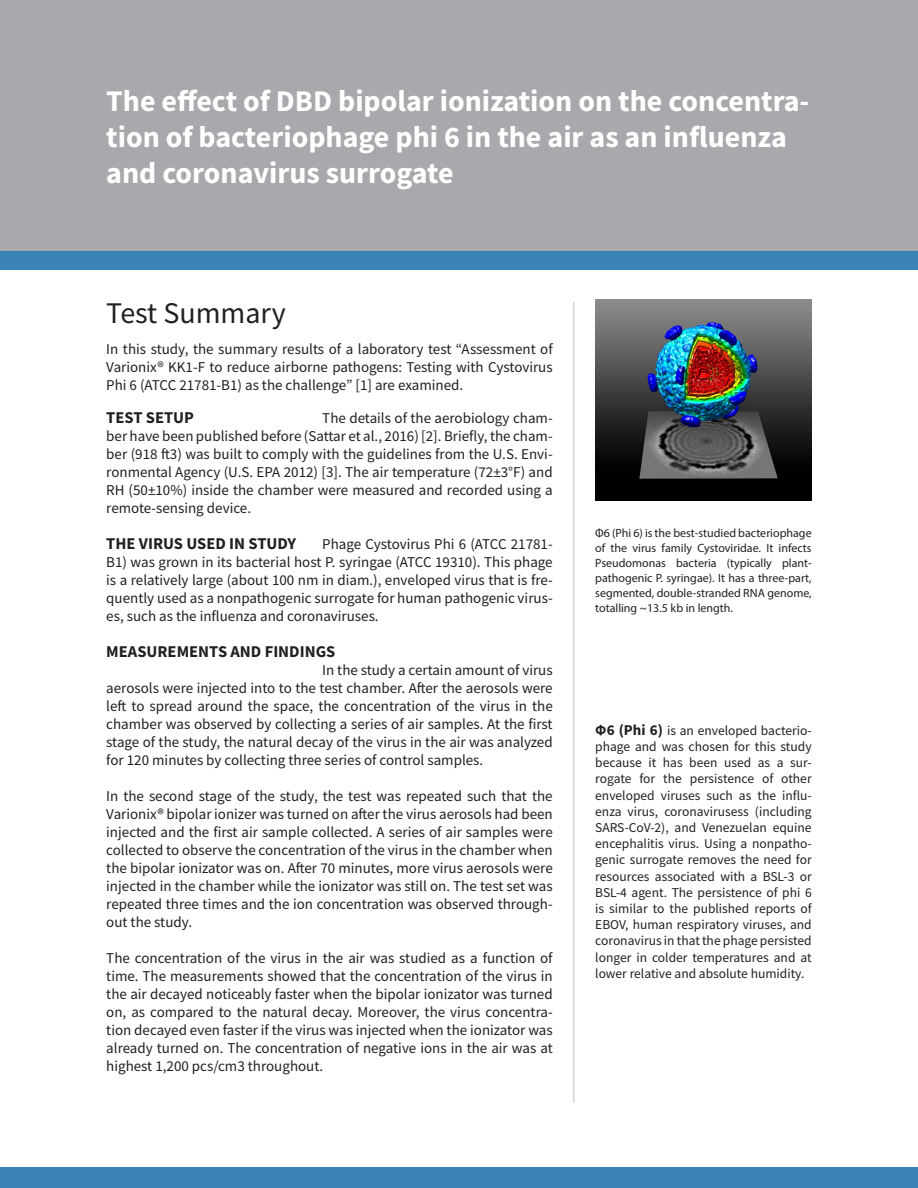
<style>
.page{position:relative;width:918px;height:1188px;background:#fff}
.page>*{position:absolute;margin:0;border:0;box-sizing:border-box;transform-origin:0 0}
.Page_Title{font:700 30px/36px "Source Sans Pro";color:#fff}
.Heading1{font:30px "Source Sans Pro";color:#231f20}
.t1{font:700 16.5px "Source Sans Pro";color:#231f20}
.Body_Text_-_Left{font:15px/18px "Source Sans Pro";color:#231f20;text-align:justify}
.Body_Text_-_Left-2{font:13.5px/16.2px "Source Sans Pro";color:#231f20;text-align:justify}
.Figure_Caption{font:12px/15px "Myriad Pro";color:#231f20;text-align:justify}
.s1{font-weight:700;font-size:15px}
</style>
<div class="page">
<div style="left:0;top:1167px;width:918px;height:21px;background:#3983b7"></div>
<hr style="left:574px;top:302px;width:1px;height:801px;background:#bcbdc0">
<div style="left:0;top:251px;width:918px;height:19px;background:#3983b7"></div>
<img style="left:595px;top:299px;width:217px;height:202px">
<div style="left:0;top:0;width:918px;height:251px;background:#a8a9ad"></div>
<p class="Page_Title" style="left:106px;top:82px;width:705px">The effect of DBD bipolar ionization on the concentra&shy;tion of bacteriophage phi 6 in the air as an influenza and coronavirus surrogate</p>
<p class="Heading1" style="left:106px;top:294px;width:181px">Test Summary</p>
<p class="Body_Text_-_Left" style="left:106px;top:340px;width:448px">In this study, the summary results of a laboratory test “Assessment of Varionix® KK1-F to reduce airborne pathogens: Testing with Cystovirus Phi 6 (ATCC 21781-B1) as the challenge” [1] are examined.</p>
<p class="t1" style="left:106px;top:406px;width:89px">TEST SETUP</p>
<p class="Body_Text_-_Left" style="left:106px;top:409px;width:448px;text-indent:216px">The details of the aerobiology cham&shy;ber have been published before (Sattar et al., 2016) [2]. Briefly, the cham&shy;ber (918 ft3) was built to comply with the guidelines from the U.S. Envi&shy;ronmental Agency (U.S. EPA 2012) [3]. The air temperature (72±3°F) and RH (50±10%) inside the chamber were measured and recorded using a remote-sensing device.</p>
<p class="t1" style="left:106px;top:532px;width:192px">THE VIRUS USED IN STUDY</p>
<p class="Body_Text_-_Left" style="left:106px;top:535px;width:448px;text-indent:216px">Phage Cystovirus Phi 6 (ATCC 21781- B1) was grown in its bacterial host P. syringae (ATCC 19310). This phage is a relatively large (about 100 nm in diam.), enveloped virus that is fre&shy;quently used as a nonpathogenic surrogate for human pathogenic virus&shy;es, such as the influenza and coronaviruses.</p>
<p class="t1" style="left:106px;top:640px;width:231px">MEASUREMENTS AND FINDINGS</p>
<p class="Body_Text_-_Left" style="left:106px;top:661px;width:448px;text-indent:216px">In the study a certain amount of virus aerosols were injected into to the test chamber. After the aerosols were left to spread around the space, the concentration of the virus in the chamber was observed by collecting a series of air samples. At the first stage of the study, the natural decay of the virus in the air was analyzed for 120 minutes by collecting three series of control samples.</p>
<p class="Body_Text_-_Left" style="left:106px;top:787px;width:448px">In the second stage of the study, the test was repeated such that the Varionix® bipolar ionizer was turned on after the virus aerosols had been injected and the first air sample collected. A series of air samples were collected to observe the concentration of the virus in the chamber when the bipolar ionizator was on. After 70 minutes, more virus aerosols were injected in the chamber while the ionizator was still on. The test set was repeated three times and the ion concentration was observed through&shy;out the study.</p>
<p class="Body_Text_-_Left" style="left:106px;top:949px;width:448px">The concentration of the virus in the air was studied as a function of time. The measurements showed that the concentration of the virus in the air decayed noticeably faster when the bipolar ionizator was turned on, as compared to the natural decay. Moreover, the virus concentra&shy;tion decayed even faster if the virus was injected when the ionizator was already turned on. The concentration of negative ions in the air was at highest 1,200 pcs/cm3 throughout.</p>
<p class="Figure_Caption" style="left:595px;top:525px;width:218px">Φ6 (Phi 6) is the best-studied bacteriophage of the virus family Cystoviridae. It infects Pseudomonas bacteria (typically plant&shy;pathogenic P. syringae). It has a three-part, segmented, double-stranded RNA genome, totalling ~13.5 kb in length.</p>
<p class="Body_Text_-_Left-2" style="left:595px;top:722px;width:218px"><span class="s1">Φ6 (Phi 6)</span> is an enveloped bacterio&shy;phage and was chosen for this study because it has been used as a sur&shy;rogate for the persistence of other enveloped viruses such as the influ&shy;enza virus, coronavirusess (including SARS-CoV-2), and Venezuelan equine encephalitis virus. Using a nonpatho&shy;genic surrogate removes the need for resources associated with a BSL-3 or BSL-4 agent. The persistence of phi 6 is similar to the published reports of EBOV, human respiratory viruses, and coronavirus in that the phage persisted longer in colder temperatures and at lower relative and absolute humidity.</p>
</div>
